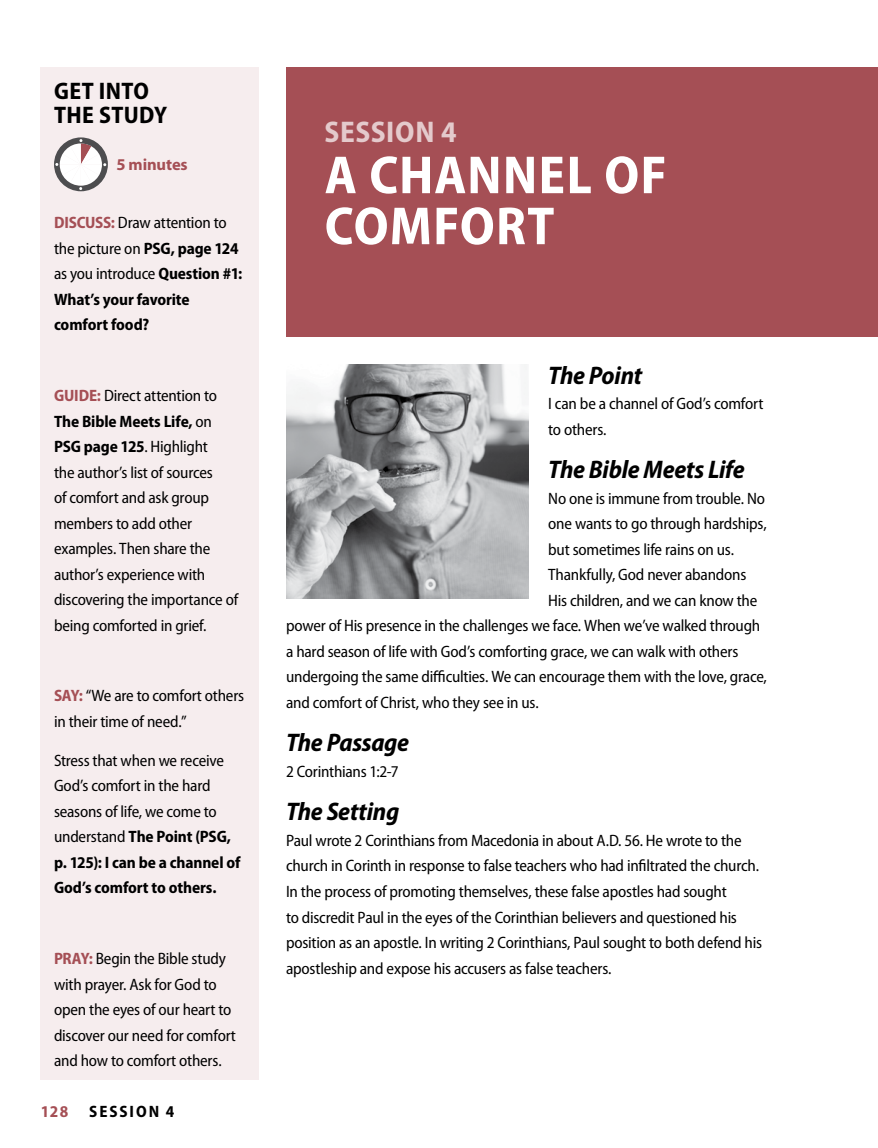
<style>
.page{position:relative;width:878px;height:1148px;background:#fff}
.page>*{position:absolute;margin:0;border:0;box-sizing:border-box;transform-origin:0 0}
.t1{font:700 semi-condensed 54px/51px "Myriad Pro";letter-spacing:.02em;color:#fff}
.t2{font:700 semi-condensed 30px "Myriad Pro";letter-spacing:.025em;color:#e4cacc}
.t3{font:italic 700 semi-condensed 25.5px "Myriad Pro";letter-spacing:-.015em;color:#000}
.t4{font:700 semi-condensed 24px/24px "Myriad Pro";letter-spacing:.015em;color:#000}
.t5{font:semi-condensed 16.5px/25.5px "Myriad Pro";letter-spacing:-.015em;color:#000}
.t6{font:700 semi-condensed 16.5px/25.5px "Myriad Pro";letter-spacing:-.01em;color:#000}
.t7{font:700 16.5px "Myriad Pro";letter-spacing:-.01em;color:#a54f55}
.t8{font:700 semi-condensed 16.5px "Myriad Pro";color:#a54f55}
.s1{color:#a54f55}
.s2{font-weight:400}
.s3{font-weight:700;color:#a54f55}
.s4{font-weight:700}
</style>
<div class="page">
<div style="left:286px;top:68px;width:592px;height:269px;background:#a54f55"></div>
<div style="left:40px;top:68px;width:219px;height:1012px;background:#f6edee"></div>
<svg style="left:54px;top:137px;width:54px;height:54px"></svg>
<img style="left:286px;top:364px;width:242px;height:235px">
<h3 class="t4" style="left:54px;top:79px;width:114px">GET INTO<br>THE STUDY</h3>
<p class="t7" style="left:116px;top:156px;width:73px">5 minutes</p>
<p class="t6" style="left:54px;top:210px;width:190px"><span class="s1">DISCUSS:</span> <span class="s2">Draw attention to the picture on</span> PSG, page 124 <span class="s2">as you introduce</span> Question #1:<br>What’s your favorite comfort food?</p>
<p class="t5" style="left:54px;top:383px;width:186px"><span class="s3">GUIDE:</span> Direct attention to<br><span class="s4">The Bible Meets Life,</span> on<br><span class="s4">PSG page 125</span>. Highlight<br>the author’s list of sources<br>of comfort and ask group members to add other examples. Then share the author’s experience with discovering the importance of being comforted in grief.</p>
<p class="t5" style="left:54px;top:683px;width:192px"><span class="s3">SAY:</span> “We are to comfort others in their time of need.”</p>
<p class="t5" style="left:54px;top:748px;width:188px">Stress that when we receive<br>God’s comfort in the hard seasons of life, we come to understand <span class="s4">The Point (PSG, p. 125): I can be a channel of<br>God’s comfort to others.</span></p>
<p class="t5" style="left:54px;top:946px;width:183px"><span class="s3">PRAY:</span> Begin the Bible study with prayer. Ask for God to open the eyes of our heart to discover our need for comfort and how to comfort others.</p>
<p class="t8" style="left:40px;top:1102px;width:29px">128</p>
<p class="t6" style="left:89px;top:1099px;width:87px">Session 4</p>
<h2 class="t2" style="left:324px;top:115px;width:134px">SESSION 4</h2>
<h1 class="t1" style="left:325px;top:150px;width:343px">A CHANNEL OF<br>COMFORT</h1>
<h3 class="t3" style="left:548px;top:361px;width:96px">The Point</h3>
<p class="t5" style="left:548px;top:391px;width:217px">I can be a channel of God’s comfort to others.</p>
<h3 class="t3" style="left:548px;top:456px;width:198px">The Bible Meets Life</h3>
<p class="t5" style="left:548px;top:486px;width:218px">No one is immune from trouble. No</p>
<p class="t5" style="left:548px;top:511px;width:220px">one wants to go through hardships,</p>
<p class="t5" style="left:548px;top:537px;width:187px">but sometimes life rains on us.</p>
<p class="t5" style="left:548px;top:562px;width:199px">Thankfully, God never abandons</p>
<p class="t5" style="left:548px;top:588px;width:211px">His children, and we can know the</p>
<p class="t5" style="left:286px;top:613px;width:476px">power of His presence in the challenges we face. When we’ve walked through</p>
<p class="t5" style="left:286px;top:639px;width:454px">a hard season of life with God’s comforting grace, we can walk with others</p>
<p class="t5" style="left:286px;top:664px;width:482px">undergoing the same difficulties. We can encourage them with the love, grace,</p>
<p class="t5" style="left:286px;top:690px;width:254px">and comfort of Christ, who they see in us.</p>
<h3 class="t3" style="left:286px;top:729px;width:124px">The Passage</h3>
<p class="t5" style="left:286px;top:759px;width:114px">2 Corinthians 1:2-7</p>
<h3 class="t3" style="left:286px;top:798px;width:115px">The Setting</h3>
<p class="t5" style="left:286px;top:828px;width:477px">Paul wrote 2 Corinthians from Macedonia in about A.D. 56. He wrote to the church in Corinth in response to false teachers who had infiltrated the church.<br>In the process of promoting themselves, these false apostles had sought<br>to discredit Paul in the eyes of the Corinthian believers and questioned his position as an apostle. In writing 2 Corinthians, Paul sought to both defend his apostleship and expose his accusers as false teachers.</p>
</div>
